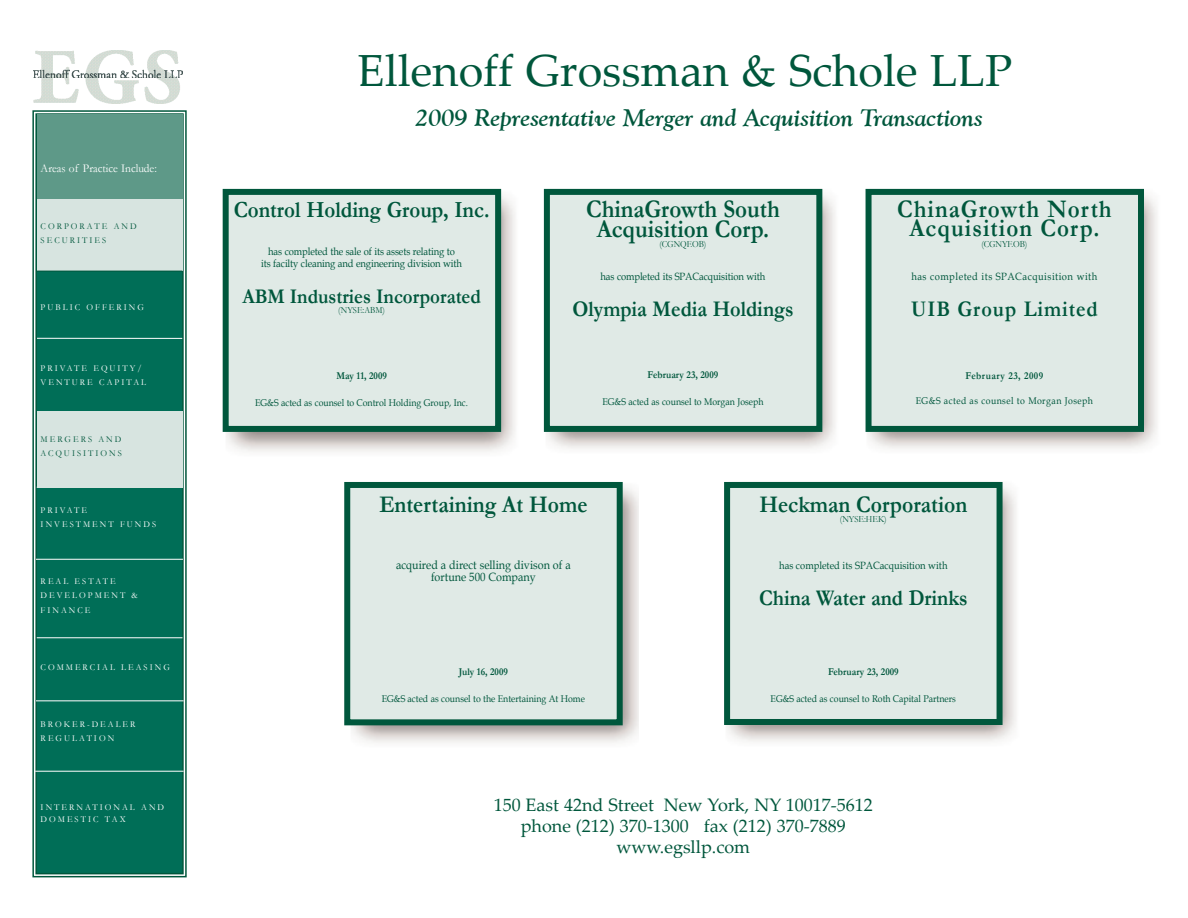
<style>
.page{position:relative;width:1188px;height:918px;background:#fff}
.page>*{position:absolute;margin:0;border:0;box-sizing:border-box;transform-origin:0 0}
.t1{font:45px "Palatino Linotype";color:#00573c}
.t2{font:700 25.5px/19.5px "Garamond";color:#00573c;text-align:center;scale:.9 1}
.t3{font:700 25.5px/19.5px "Garamond";letter-spacing:.035em;color:#00573c;text-align:center;scale:.9 1}
.t4{font:italic 700 24px "Goudy Old Style BT";color:#00573c}
.t5{font:700 24px "Garamond";color:#00573c;scale:.9 1}
.t6{font:700 23.25px "Garamond";color:#00573c;scale:.9 1}
.t7{font:700 22.5px "Garamond";color:#00573c;scale:.9 1}
.t8{font:700 22.5px "Garamond";letter-spacing:.045em;color:#00573c;scale:.9 1}
.t9{font:700 21px "Garamond";color:#00573c;scale:.9 1}
.t10{font:18px/21px "Palatino Linotype";color:#00573c;text-align:center}
.t11{font:12px/12px "Book Antiqua";color:#00573c;text-align:center;scale:.9 1}
.t12{font:12px "Garamond";color:#fff;scale:.95 1}
.t13{font:10.5px/12px "Book Antiqua";letter-spacing:-.01em;color:#00573c;text-align:center;scale:.9 1}
.t14{font:700 10.5px "Garamond";color:#00573c;scale:.9 1}
.t15{font:10.5px "Book Antiqua";letter-spacing:.05em;color:#00573c;scale:.9 1}
.t16{font:700 10.5px "Garamond";letter-spacing:.045em;color:#00573c;scale:.9 1}
.t17{font:9.75px "Book Antiqua";color:#00573c;scale:.9 1}
.t18{font:9.75px "Book Antiqua";letter-spacing:.05em;color:#00573c;scale:.9 1}
.t19{font:9.45px "Garamond";letter-spacing:-.005em;color:#00573c;scale:.9 1}
.t20{font:9px/14.2px "Garamond";letter-spacing:.235em;color:#fff;scale:.95 1}
.t21{font:9px/14.2px "Garamond";letter-spacing:.235em;color:#00573c;scale:.95 1}
</style>
<div class="page">
<div style="left:36px;top:114px;width:147px;height:760px;background:#006e57"></div>
<div style="left:32px;top:110px;width:155px;height:767px;border:2px solid #00573c"></div>
<div style="left:35px;top:113px;width:149px;height:761px;border:2px solid #00573c"></div>
<img style="left:344px;top:486px;width:295px;height:257px">
<img style="left:222px;top:188px;width:293px;height:264px">
<img style="left:543px;top:188px;width:292px;height:261px">
<div style="left:226px;top:192px;width:272px;height:237px;background:#e0eae6"></div>
<div style="left:223px;top:189px;width:278px;height:243px;border:6px solid #00573c"></div>
<div style="left:547px;top:192px;width:272px;height:237px;background:#e0eae6"></div>
<div style="left:544px;top:189px;width:278px;height:243px;border:6px solid #00573c"></div>
<div style="left:869px;top:192px;width:272px;height:237px;background:#e0eae6"></div>
<div style="left:866px;top:189px;width:278px;height:243px;border:6px solid #00573c"></div>
<div style="left:347px;top:485px;width:273px;height:237px;background:#e0eae6"></div>
<div style="left:344px;top:482px;width:279px;height:243px;border:6px solid #00573c"></div>
<div style="left:727px;top:485px;width:273px;height:237px;background:#e0eae6"></div>
<div style="left:724px;top:482px;width:279px;height:243px;border:6px solid #00573c"></div>
<div style="left:37px;top:114px;width:145px;height:85px;background:#5e9988"></div>
<hr style="left:36px;top:559px;width:147px;height:1px;background:#fff">
<hr style="left:37px;top:637px;width:145px;height:1px;background:#fff">
<hr style="left:36px;top:700px;width:148px;height:1px;background:#fff">
<hr style="left:35px;top:771px;width:149px;height:1px;background:#fff">
<div style="left:37px;top:199px;width:145px;height:72px;background:#d7e4e0"></div>
<div style="left:37px;top:412px;width:145px;height:76px;background:#d7e4e0"></div>
<hr style="left:37px;top:338px;width:145px;height:1px;background:#fff">
<img style="left:34px;top:51px;width:149px;height:28px">
<img style="left:34px;top:79px;width:146px;height:25px">
<hr style="left:37px;top:271px;width:145px;height:1px;background:#00573c">
<h3 class="t12" style="left:41px;top:161px;width:124px">Areas of Practice Include:</h3>
<p class="t21" style="left:41px;top:219px;width:103px">CORPORATE AND<br>SECURITIES</p>
<p class="t20" style="left:41px;top:300px;width:110px">PUBLIC OFFERING</p>
<p class="t20" style="left:41px;top:362px;width:113px;line-height:13.5px">PRIVATE EQUITY/<br>VENTURE CAPITAL</p>
<p class="t21" style="left:41px;top:432px;width:87px">MERGERS AND<br>ACQUISITIONS</p>
<p class="t20" style="left:41px;top:503px;width:123px">PRIVATE<br>INVESTMENT FUNDS</p>
<p class="t20" style="left:41px;top:574px;width:104px">REAL ESTATE<br>DEVELOPMENT &amp;<br>FINANCE</p>
<p class="t20" style="left:41px;top:660px;width:138px">COMMERCIAL LEASING</p>
<p class="t20" style="left:41px;top:717px;width:101px">BROKER-DEALER<br>REGULATION</p>
<p class="t20" style="left:41px;top:801px;width:132px;line-height:12px">INTERNATIONAL AND<br>DOMESTIC TAX</p>
<h1 class="t1" style="left:357px;top:53px;width:656px">Ellenoff Grossman &amp; Schole LLP</h1>
<h3 class="t4" style="left:415px;top:103px;width:569px">2009 Representative Merger and Acquisition Transactions</h3>
<h3 class="t6" style="left:234px;top:197px;width:286px">Control Holding Group, Inc.</h3>
<p class="t13" style="left:261px;top:246px;width:225px">has completed the sale of its assets relating to<br>its facilty cleaning and engineering division with</p>
<h3 class="t9" style="left:242px;top:285px;width:267px">ABM Industries Incorporated</h3>
<p class="t19" style="left:338px;top:305px;width:53px">(NYSE:ABM)</p>
<p class="t14" style="left:336px;top:369px;width:58px">May 11, 2009</p>
<p class="t17" style="left:255px;top:397px;width:238px">EG&amp;S acted as counsel to Control Holding Group, Inc.</p>
<h2 class="t2" style="left:586px;top:200px;width:217px">ChinaGrowth South<br>Acquisition Corp.</h2>
<p class="t19" style="left:660px;top:239px;width:54px">(CGNQF.OB)</p>
<p class="t13" style="left:601px;top:271px;width:185px">has completed its SPACacquisition with</p>
<h3 class="t7" style="left:572px;top:297px;width:247px">Olympia Media Holdings</h3>
<p class="t14" style="left:648px;top:369px;width:80px">February 23, 2009</p>
<p class="t17" style="left:603px;top:396px;width:180px">EG&amp;S acted as counsel to Morgan Joseph</p>
<h2 class="t3" style="left:897px;top:200px;width:240px">ChinaGrowth North<br>Acquisition Corp.</h2>
<p class="t19" style="left:981px;top:239px;width:52px">(CGNYF.OB)</p>
<p class="t15" style="left:911px;top:270px;width:208px">has completed its SPACacquisition with</p>
<h3 class="t8" style="left:911px;top:297px;width:209px">UIB Group Limited</h3>
<p class="t16" style="left:966px;top:370px;width:88px">February 23, 2009</p>
<p class="t18" style="left:916px;top:395px;width:198px">EG&amp;S acted as counsel to Morgan Joseph</p>
<h3 class="t5" style="left:379px;top:491px;width:233px">Entertaining At Home</h3>
<h3 class="t11" style="left:396px;top:559px;width:196px">acquired a direct selling divison of a fortune 500 Company</h3>
<p class="t14" style="left:459px;top:666px;width:56px">July 16, 2009</p>
<p class="t17" style="left:382px;top:693px;width:227px">EG&amp;S acted as counsel to the Entertaining At Home</p>
<h3 class="t5" style="left:759px;top:491px;width:232px">Heckman Corporation</h3>
<p class="t19" style="left:840px;top:514px;width:54px">(NYSE:HEK)</p>
<p class="t13" style="left:779px;top:560px;width:189px">has completed its SPACacquisition with</p>
<h3 class="t7" style="left:759px;top:586px;width:233px">China Water and Drinks</h3>
<p class="t14" style="left:828px;top:666px;width:80px">February 23, 2009</p>
<p class="t17" style="left:771px;top:693px;width:207px">EG&amp;S acted as counsel to Roth Capital Partners</p>
<h3 class="t10" style="left:494px;top:796px;width:381px">150 East 42nd Street New York, NY 10017-5612 phone (212) 370-1300 fax (212) 370-7889 www.egsllp.com</h3>
</div>
